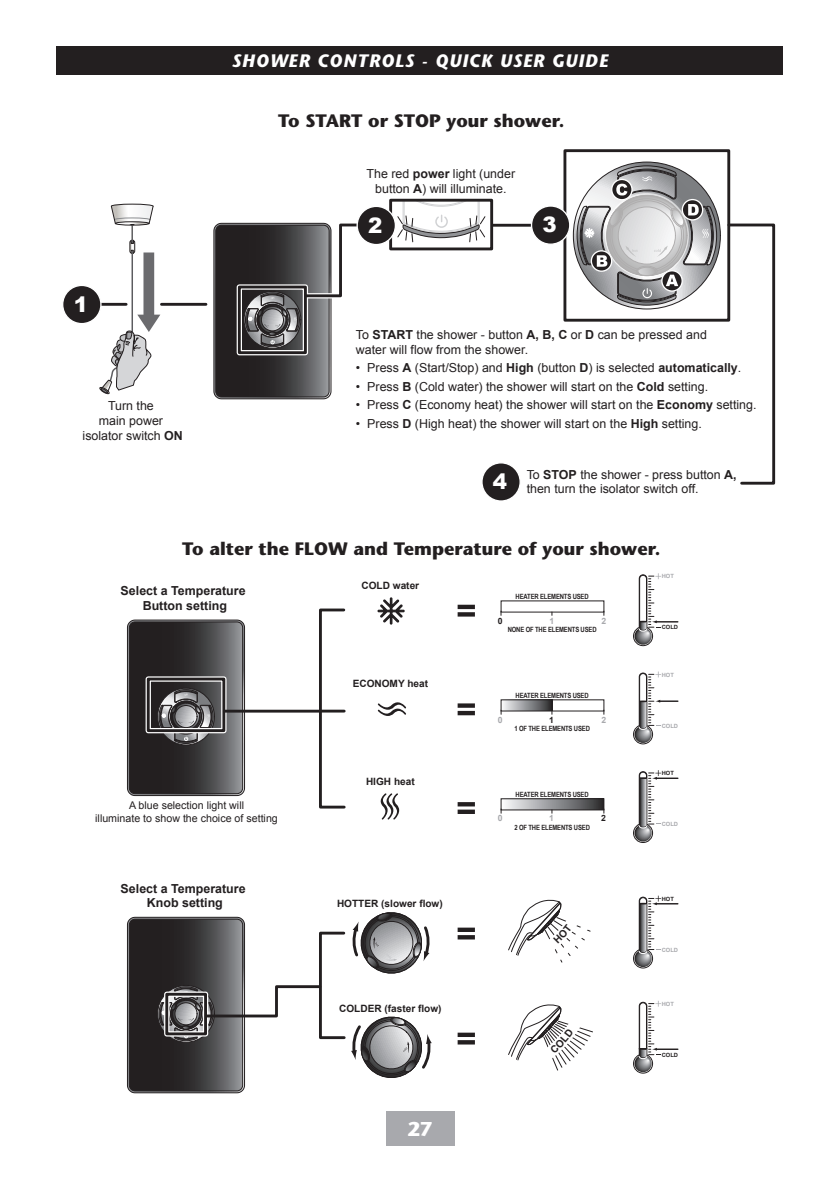
<style>
.page{position:relative;width:840px;height:1191px;background:#fff}
.page>*{position:absolute;margin:0;border:0;box-sizing:border-box;transform-origin:0 0}
.t1{font:900 21.4px "Arial";color:#fff}
.t2{font:700 20px "Stone Sans Std";color:#fff}
.t3{font:700 18px "Stone Sans Std";color:#231f20}
.t4{font:italic 700 18px "Stone Sans Std";letter-spacing:.05em;color:#fff}
.t5{font:12.4px/15px "Arial";color:#231f20;text-align:center}
.t6{font:700 12.4px/15px "Arial";color:#231f20;text-align:center}
.t7{font:10.6px/12.8px "Arial";color:#231f20;text-align:center}
.t8{font:700 10px "Arial";color:#231f20}
.t9{font:700 8.6px "Arial";color:#a8a9ad}
.t10{font:700 8.6px "Arial";color:#231f20}
.t11{font:700 7.2px "Arial Narrow";letter-spacing:-.02em;color:#231f20}
.t12{font:700 5.8px "Arial";color:#a8a9ad}
.t13{font:700 5.8px "Arial";color:#231f20}
.s1{font-weight:700}
</style>
<div class="page">
<div style="left:386px;top:1111px;width:68px;height:34px;background:#a8a9ad"></div>
<div style="left:57px;top:46px;width:725px;height:28px;background:#231f20"></div>
<svg style="left:377px;top:597px;width:28px;height:28px"></svg>
<svg style="left:377px;top:702px;width:29px;height:14px"></svg>
<svg style="left:380px;top:793px;width:19px;height:26px"></svg>
<svg style="left:633px;top:573px;width:44px;height:73px"></svg>
<svg style="left:633px;top:671px;width:44px;height:73px"></svg>
<hr style="left:655px;top:777px;width:22px;height:2px;background:#231f20">
<svg style="left:633px;top:770px;width:27px;height:73px"></svg>
<svg style="left:457px;top:612px;width:17px;height:4px"></svg>
<hr style="left:457px;top:605px;width:17px;height:4px;background:#231f20">
<hr style="left:457px;top:711px;width:17px;height:4px;background:#231f20">
<div style="left:457px;top:703px;width:17px;height:5px;background:#231f20"></div>
<div style="left:457px;top:809px;width:17px;height:5px;background:#231f20"></div>
<svg style="left:457px;top:802px;width:17px;height:4px"></svg>
<hr style="left:320px;top:709px;width:24px;height:3px;background:#231f20">
<div style="left:319px;top:608px;width:26px;height:200px;border:3px solid #231f20"></div>
<svg style="left:457px;top:935px;width:17px;height:4px"></svg>
<div style="left:457px;top:927px;width:17px;height:5px;background:#231f20"></div>
<svg style="left:457px;top:1040px;width:17px;height:4px"></svg>
<div style="left:457px;top:1032px;width:17px;height:5px;background:#231f20"></div>
<div style="left:319px;top:931px;width:26px;height:108px;border:3px solid #231f20"></div>
<hr style="left:655px;top:1048px;width:22px;height:2px;background:#231f20">
<svg style="left:633px;top:1000px;width:27px;height:73px"></svg>
<svg style="left:506px;top:800px;width:96px;height:8px"></svg>
<div style="left:500px;top:798px;width:104px;height:12px;border:1px solid #231f20"></div>
<svg style="left:503px;top:701px;width:48px;height:8px"></svg>
<div style="left:500px;top:699px;width:104px;height:12px;border:1px solid #231f20"></div>
<svg style="left:551px;top:700px;width:1px;height:14px"></svg>
<svg style="left:633px;top:895px;width:44px;height:73px"></svg>
<svg style="left:352px;top:912px;width:77px;height:62px"></svg>
<svg style="left:351px;top:1016px;width:80px;height:62px"></svg>
<hr style="left:161px;top:303px;width:45px;height:3px;background:#231f20">
<hr style="left:224px;top:709px;width:96px;height:3px;background:#231f20">
<svg style="left:127px;top:917px;width:195px;height:175px"></svg>
<hr style="left:491px;top:224px;width:72px;height:3px;background:#231f20">
<div style="left:389px;top:199px;width:104px;height:51px;border:3px solid #231f20"></div>
<div style="left:63px;top:285px;width:38px;height:39px;background:#231f20;border-radius:50%"></div>
<div style="left:62px;top:285px;width:39px;height:39px;border:1px solid #fff;border-radius:50%"></div>
<div style="left:531px;top:206px;width:38px;height:38px;background:#231f20;border-radius:50%"></div>
<div style="left:530px;top:205px;width:40px;height:40px;border:1px solid #fff;border-radius:50%"></div>
<div style="left:481px;top:463px;width:39px;height:38px;background:#231f20;border-radius:50%"></div>
<div style="left:481px;top:462px;width:39px;height:40px;border:1px solid #fff;border-radius:50%"></div>
<svg style="left:99px;top:203px;width:61px;height:191px"></svg>
<div style="left:357px;top:206px;width:38px;height:38px;background:#231f20;border-radius:50%"></div>
<div style="left:356px;top:206px;width:40px;height:39px;border:1px solid #fff;border-radius:50%"></div>
<svg style="left:214px;top:222px;width:156px;height:177px"></svg>
<svg style="left:397px;top:198px;width:88px;height:44px"></svg>
<svg style="left:127px;top:620px;width:117px;height:175px;background:#4c4b4c"></svg>
<svg style="left:561px;top:149px;width:215px;height:336px"></svg>
<svg style="left:508px;top:1004px;width:85px;height:67px"></svg>
<svg style="left:508px;top:899px;width:83px;height:64px"></svg>
<p class="t4" style="left:232px;top:50px;width:377px">SHOWER CONTROLS - QUICK USER GUIDE</p>
<p class="t3" style="left:278px;top:110px;width:287px">To START or STOP your shower.</p>
<p class="t1" style="left:74px;top:289px;width:16px">1</p>
<p class="t5" style="left:82px;top:398px;width:102px">Turn the<br>main power isolator switch <span class="s1">ON</span></p>
<p class="t5" style="left:366px;top:166px;width:150px">The red <span class="s1">power</span> light (under button <span class="s1">A</span>) will illuminate.</p>
<p class="t1" style="left:368px;top:210px;width:16px">2</p>
<p class="t1" style="left:542px;top:209px;width:16px">3</p>
<p class="t5" style="left:356px;top:327px;width:352px;text-align:left">To <span class="s1">START</span> the shower - button <span class="s1">A, B, C</span> or <span class="s1">D</span> can be pressed and water will flow from the shower.</p>
<p class="t5" style="left:356px;top:360px;width:386px">• Press <span class="s1">A</span> (Start/Stop) and <span class="s1">High</span> (button <span class="s1">D</span>) is selected <span class="s1">automatically</span>.</p>
<p class="t5" style="left:356px;top:379px;width:353px">• Press <span class="s1">B</span> (Cold water) the shower will start on the <span class="s1">Cold</span> setting.</p>
<p class="t5" style="left:356px;top:397px;width:402px">• Press <span class="s1">C</span> (Economy heat) the shower will start on the <span class="s1">Economy</span> setting.</p>
<p class="t5" style="left:356px;top:416px;width:347px">• Press <span class="s1">D</span> (High heat) the shower will start on the <span class="s1">High</span> setting.</p>
<p class="t1" style="left:492px;top:466px;width:16px">4</p>
<p class="t5" style="left:526px;top:467px;width:211px;text-align:left">To <span class="s1">STOP</span> the shower - press button <span class="s1">A, </span>then turn the isolator switch off.</p>
<p class="t3" style="left:182px;top:538px;width:479px">To alter the FLOW and Temperature of your shower.</p>
<p class="t6" style="left:121px;top:584px;width:126px">Select a Temperature<br>Button setting</p>
<p class="t7" style="left:95px;top:799px;width:184px">A blue selection light will<br>illuminate to show the choice of setting</p>
<p class="t6" style="left:121px;top:881px;width:126px">Select a Temperature<br>Knob setting</p>
<p class="t8" style="left:361px;top:579px;width:59px">COLD water</p>
<p class="t8" style="left:352px;top:677px;width:77px">ECONOMY heat</p>
<p class="t8" style="left:366px;top:775px;width:50px">HIGH heat</p>
<p class="t8" style="left:337px;top:897px;width:107px">HOTTER (slower flow)</p>
<p class="t8" style="left:339px;top:1001px;width:104px">COLDER (faster flow)</p>
<h2 class="t2" style="left:407px;top:1117px;width:27px">27</h2>
<p class="t11" style="left:515px;top:591px;width:74px">HEATER ELEMENTS USED</p>
<p class="t10" style="left:497px;top:615px;width:6px">0</p>
<p class="t9" style="left:549px;top:615px;width:6px">1</p>
<p class="t9" style="left:601px;top:615px;width:6px">2</p>
<p class="t11" style="left:507px;top:624px;width:90px">NONE OF THE ELEMENTS USED</p>
<p class="t11" style="left:515px;top:690px;width:74px">HEATER ELEMENTS USED</p>
<p class="t9" style="left:497px;top:714px;width:6px">0</p>
<p class="t10" style="left:549px;top:714px;width:6px">1</p>
<p class="t9" style="left:601px;top:714px;width:6px">2</p>
<p class="t11" style="left:514px;top:723px;width:77px">1 OF THE ELEMENTS USED</p>
<p class="t11" style="left:515px;top:789px;width:74px">HEATER ELEMENTS USED</p>
<p class="t11" style="left:514px;top:822px;width:77px">2 OF THE ELEMENTS USED</p>
<p class="t9" style="left:497px;top:812px;width:6px">0</p>
<p class="t9" style="left:549px;top:812px;width:6px">1</p>
<p class="t10" style="left:601px;top:812px;width:6px">2</p>
<p class="t12" style="left:661px;top:572px;width:14px">HOT</p>
<p class="t13" style="left:661px;top:623px;width:18px">COLD</p>
<p class="t12" style="left:661px;top:670px;width:14px">HOT</p>
<p class="t12" style="left:661px;top:721px;width:18px">COLD</p>
<p class="t13" style="left:661px;top:769px;width:14px">HOT</p>
<p class="t12" style="left:661px;top:820px;width:18px">COLD</p>
<p class="t13" style="left:661px;top:894px;width:14px">HOT</p>
<p class="t12" style="left:661px;top:945px;width:18px">COLD</p>
<p class="t12" style="left:661px;top:1000px;width:14px">HOT</p>
<p class="t13" style="left:661px;top:1050px;width:18px">COLD</p>
</div>
